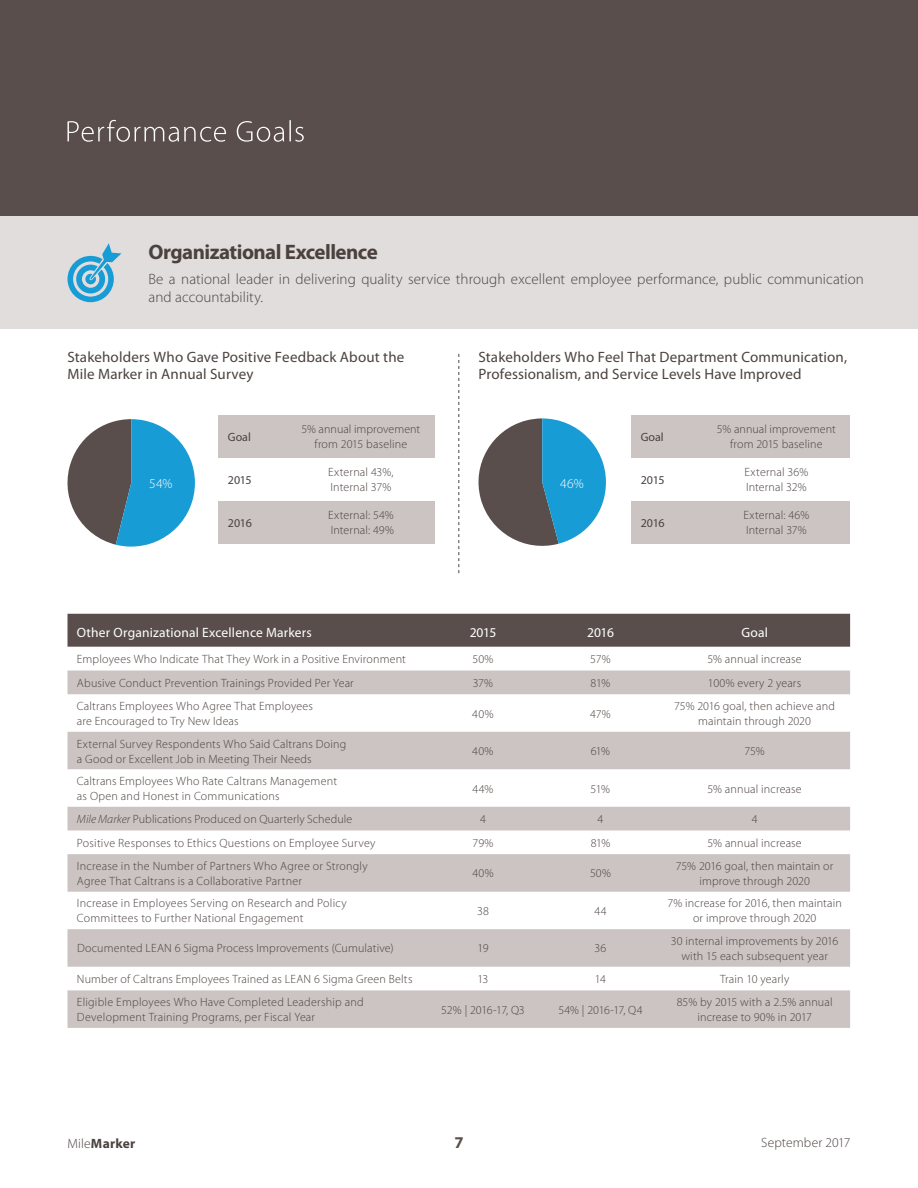
<style>
.page{position:relative;width:918px;height:1188px;background:#fff}
.page>*{position:absolute;margin:0;border:0;box-sizing:border-box;transform-origin:0 0}
.TOC_story_header__wh{font:700 21px "Myriad Pro";letter-spacing:-.03em;color:#4b423f}
.t1{font:700 16.5px "Myriad Pro";color:#594e4b}
.Chart_text{font:15px/16.5px "Myriad Pro";letter-spacing:.01em;color:#4b423f}
.TOC_story_header__wh-2{font:300 15px/18px "Myriad Pro";letter-spacing:.005em;color:#4b423f}
.t2{font:13.5px "Myriad Pro";letter-spacing:.015em;color:#fff}
.t3{font:300 13.5px "Myriad Pro";letter-spacing:.01em;color:#4b423f}
.t4{font:700 13.5px "Myriad Pro";letter-spacing:.02em;color:#4b423f}
.Chart_text-2{font:300 13.5px "Myriad Pro";color:#fff}
.t5{font:300 12px/15px "Myriad Pro";letter-spacing:.015em;color:#4b423f}
.t6{font:12px "Myriad Pro";letter-spacing:-.005em;color:#4b423f}
.t7{font:300 12px "Myriad Pro";letter-spacing:-.025em;color:#4b423f}
.t8{font:300 12px "Myriad Pro";letter-spacing:-.015em;color:#4b423f}
.s1{font-style:italic}
.s2{font-weight:300}
</style>
<div class="page">
<svg style="left:478px;top:418px;width:128px;height:128px"></svg>
<svg style="left:67px;top:419px;width:128px;height:128px"></svg>
<div style="left:1px;top:0;width:917px;height:280px;background:#594e4b"></div>
<svg style="left:459px;top:354px;width:1px;height:219px"></svg>
<div style="left:68px;top:614px;width:782px;height:33px;background:#594e4b"></div>
<svg style="left:68px;top:670px;width:782px;height:1px"></svg>
<svg style="left:68px;top:671px;width:782px;height:357px;fill:#cbc4c2"></svg>
<div style="left:0;top:216px;width:918px;height:112px;background:#e1dddc"></div>
<svg style="left:68px;top:243px;width:53px;height:59px"></svg>
<svg style="left:68px;top:120px;width:236px;height:22px"></svg>
<div style="left:218px;top:415px;width:69px;height:43px;background:#cbc4c2"></div>
<div style="left:287px;top:415px;width:148px;height:43px;background:#cbc4c2"></div>
<div style="left:218px;top:501px;width:69px;height:43px;background:#cbc4c2"></div>
<div style="left:287px;top:501px;width:148px;height:43px;background:#cbc4c2"></div>
<div style="left:631px;top:415px;width:72px;height:43px;background:#cbc4c2"></div>
<div style="left:703px;top:415px;width:147px;height:43px;background:#cbc4c2"></div>
<div style="left:631px;top:501px;width:72px;height:43px;background:#cbc4c2"></div>
<div style="left:703px;top:501px;width:147px;height:43px;background:#cbc4c2"></div>
<p class="TOC_story_header__wh" style="left:148px;top:240px;width:231px">Organizational Excellence</p>
<p class="TOC_story_header__wh-2" style="left:148px;top:270px;width:717px">Be a national leader in delivering quality service through excellent employee performance, public communication and accountability.</p>
<p class="Chart_text" style="left:68px;top:349px;width:338px">Stakeholders Who Gave Positive Feedback About the<br>Mile Marker in Annual Survey</p>
<p class="Chart_text" style="left:478px;top:349px;width:370px">Stakeholders Who Feel That Department Communication,<br>Professionalism, and Service Levels Have Improved</p>
<p class="Chart_text-2" style="left:149px;top:476px;width:25px">54%</p>
<p class="t6" style="left:228px;top:430px;width:25px">Goal</p>
<p class="t5" style="left:302px;top:422px;width:120px;text-align:center">5% annual improvement from 2015 baseline</p>
<p class="t6" style="left:228px;top:473px;width:25px">2015</p>
<p class="t5" style="left:328px;top:465px;width:67px">External 43%,<br>Internal 37%</p>
<p class="t6" style="left:228px;top:516px;width:26px">2016</p>
<p class="t5" style="left:328px;top:508px;width:67px">External: 54%<br>Internal: 49%</p>
<p class="Chart_text-2" style="left:560px;top:476px;width:25px">46%</p>
<p class="t6" style="left:641px;top:430px;width:25px">Goal</p>
<p class="t5" style="left:717px;top:422px;width:120px;text-align:center">5% annual improvement from 2015 baseline</p>
<p class="t6" style="left:641px;top:473px;width:25px">2015</p>
<p class="t5" style="left:745px;top:465px;width:65px">External 36%<br>Internal 32%</p>
<p class="t6" style="left:641px;top:516px;width:26px">2016</p>
<p class="t5" style="left:743px;top:508px;width:68px">External: 46%<br>Internal 37%</p>
<p class="t2" style="left:77px;top:625px;width:236px">Other Organizational Excellence Markers</p>
<p class="t2" style="left:470px;top:625px;width:28px">2015</p>
<p class="t2" style="left:587px;top:625px;width:28px">2016</p>
<p class="t2" style="left:741px;top:625px;width:28px">Goal</p>
<p class="t5" style="left:77px;top:652px;width:331px">Employees Who Indicate That They Work in a Positive Environment</p>
<p class="t5" style="left:473px;top:652px;width:22px">50%</p>
<p class="t5" style="left:590px;top:652px;width:22px">57%</p>
<p class="t5" style="left:708px;top:652px;width:96px">5% annual increase</p>
<p class="t5" style="left:77px;top:676px;width:278px">Abusive Conduct Prevention Trainings Provided Per Year</p>
<p class="t5" style="left:473px;top:676px;width:22px">37%</p>
<p class="t5" style="left:591px;top:676px;width:21px">81%</p>
<p class="t5" style="left:708px;top:676px;width:95px">100% every 2 years</p>
<p class="t5" style="left:77px;top:699px;width:238px">Caltrans Employees Who Agree That Employees are Encouraged to Try New Ideas</p>
<p class="t5" style="left:472px;top:706px;width:23px">40%</p>
<p class="t5" style="left:590px;top:706px;width:22px">47%</p>
<p class="t5" style="left:674px;top:699px;width:162px;text-align:center">75% 2016 goal, then achieve and maintain through 2020</p>
<p class="t5" style="left:77px;top:736px;width:271px">External Survey Respondents Who Said Caltrans Doing a Good or Excellent Job in Meeting Their Needs</p>
<p class="t5" style="left:472px;top:744px;width:23px">40%</p>
<p class="t5" style="left:591px;top:744px;width:21px">61%</p>
<p class="t5" style="left:744px;top:744px;width:22px">75%</p>
<p class="t5" style="left:77px;top:774px;width:262px">Caltrans Employees Who Rate Caltrans Management as Open and Honest in Communications</p>
<p class="t5" style="left:472px;top:781px;width:23px">44%</p>
<p class="t5" style="left:591px;top:781px;width:21px">51%</p>
<p class="t5" style="left:707px;top:781px;width:96px">5% annual increase</p>
<p class="t5" style="left:77px;top:812px;width:277px"><span class="s1">Mile Marker</span> Publications Produced on Quarterly Schedule</p>
<p class="t5" style="left:480px;top:812px;width:7px">4</p>
<p class="t5" style="left:597px;top:812px;width:7px">4</p>
<p class="t5" style="left:752px;top:812px;width:7px">4</p>
<p class="t5" style="left:77px;top:836px;width:300px">Positive Responses to Ethics Questions on Employee Survey</p>
<p class="t5" style="left:473px;top:836px;width:22px">79%</p>
<p class="t5" style="left:591px;top:836px;width:21px">81%</p>
<p class="t5" style="left:708px;top:836px;width:96px">5% annual increase</p>
<p class="t5" style="left:77px;top:859px;width:292px">Increase in the Number of Partners Who Agree or Strongly<br>Agree That Caltrans is a Collaborative Partner</p>
<p class="t5" style="left:472px;top:866px;width:23px">40%</p>
<p class="t5" style="left:590px;top:866px;width:22px">50%</p>
<p class="t5" style="left:676px;top:859px;width:159px;text-align:center">75% 2016 goal, then maintain or improve through 2020</p>
<p class="t5" style="left:77px;top:896px;width:271px">Increase in Employees Serving on Research and Policy<br>Committees to Further National Engagement</p>
<p class="t5" style="left:477px;top:904px;width:13px">38</p>
<p class="t5" style="left:594px;top:904px;width:14px">44</p>
<p class="t5" style="left:668px;top:896px;width:176px;text-align:center">7% increase for 2016, then maintain or improve through 2020</p>
<p class="t5" style="left:77px;top:941px;width:318px">Documented LEAN 6 Sigma Process Improvements (Cumulative)</p>
<p class="t5" style="left:478px;top:941px;width:13px">19</p>
<p class="t5" style="left:595px;top:941px;width:13px">36</p>
<p class="t5" style="left:671px;top:934px;width:169px;text-align:center">30 internal improvements by 2016 with 15 each subsequent year</p>
<p class="t5" style="left:77px;top:972px;width:337px">Number of Caltrans Employees Trained as LEAN 6 Sigma Green Belts</p>
<p class="t5" style="left:477px;top:972px;width:13px">13</p>
<p class="t5" style="left:595px;top:972px;width:13px">14</p>
<p class="t5" style="left:720px;top:972px;width:71px">Train 10 yearly</p>
<p class="t5" style="left:77px;top:995px;width:288px">Eligible Employees Who Have Completed Leadership and<br>Development Training Programs, per Fiscal Year</p>
<p class="t7" style="left:441px;top:1003px;width:85px">52% | 2016-17, Q3</p>
<p class="t8" style="left:558px;top:1003px;width:86px">54% | 2016-17, Q4</p>
<p class="t5" style="left:677px;top:995px;width:157px;text-align:center">85% by 2015 with a 2.5% annual increase to 90% in 2017</p>
<p class="t4" style="left:68px;top:1135px;width:69px"><span class="s2">Mile</span>Marker</p>
<h2 class="t1" style="left:454px;top:1133px;width:11px">7</h2>
<p class="t3" style="left:761px;top:1135px;width:91px">September 2017</p>
</div>
